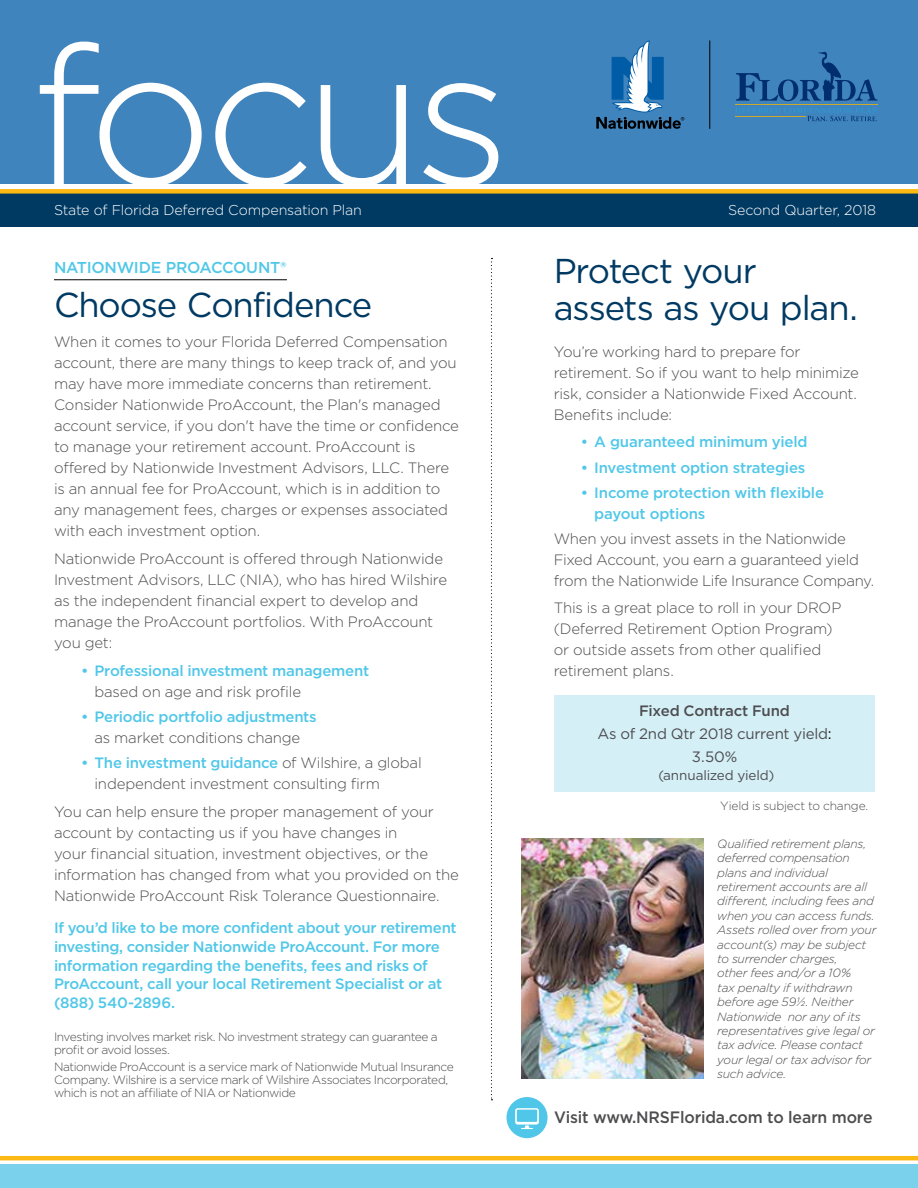
<style>
.page{position:relative;width:918px;height:1188px;background:#fff}
.page>*{position:absolute;margin:0;border:0;box-sizing:border-box;transform-origin:0 0}
.t1{font:300 195px "Gotham";letter-spacing:-.055em;color:#fff}
.t2{font:34.5px/37.5px "Gotham";letter-spacing:-.03em;color:#003a63}
.t3{font:500 16.5px "Gotham";letter-spacing:-.01em;color:#4d4d4f;scale:.96 1}
.t4{font:500 15.75px "Gotham";letter-spacing:-.025em;color:#50c7e8}
.t5{font:300 15px/21px "Gotham";letter-spacing:-.02em;color:#4d4d4f}
.t6{font:500 15px/18.8px "Gotham";letter-spacing:-.02em;color:#50c7e8}
.t7{font:15px/22.8px "Gotham";letter-spacing:-.015em;color:#4d4d4f;text-align:center}
.t8{font:300 14.25px "Gotham";letter-spacing:-.01em;color:#fff}
.t9{font:13.5px "Gotham";letter-spacing:-.01em;color:#4d4d4f}
.t10{font:italic 300 12px/14.4px "Gotham";letter-spacing:-.02em;color:#4d4d4f}
.t11{font:300 12px/12.9px "Gotham";letter-spacing:-.035em;color:#4d4d4f}
.t12{font:300 12px "Gotham";letter-spacing:-.015em;color:#4d4d4f}
.s1{font-weight:500;color:#50c7e8}
.s2{font-weight:500}
.s3{color:#000}
</style>
<div class="page">
<div style="left:0;top:0;width:918px;height:183px;background:#4084bd"></div>
<div style="left:0;top:1165px;width:918px;height:23px;background:#7ad1eb"></div>
<div style="left:0;top:190px;width:918px;height:37px;background:#003a63"></div>
<div style="left:0;top:189px;width:918px;height:5px;background:#fdb913"></div>
<hr style="left:0;top:1156px;width:918px;height:4px;background:#fdb913">
<svg style="left:596px;top:41px;width:88px;height:88px"></svg>
<hr style="left:709px;top:40px;width:1px;height:89px;background:#000">
<hr style="left:735px;top:104px;width:142px;height:1px;background:#cfa92b">
<svg style="left:735px;top:108px;width:142px;height:13px"></svg>
<svg style="left:736px;top:52px;width:142px;height:49px"></svg>
<div style="left:507px;top:1097px;width:41px;height:41px;background:#50c7e8;border-radius:50%"></div>
<svg style="left:515px;top:1108px;width:24px;height:17px"></svg>
<div style="left:517px;top:1110px;width:20px;height:12px;background:#50c7e8"></div>
<svg style="left:521px;top:1125px;width:12px;height:4px"></svg>
<hr style="left:54px;top:279px;width:233px;height:1px;background:#000">
<svg style="left:491px;top:258px;width:1px;height:842px"></svg>
<div style="left:554px;top:696px;width:321px;height:96px;background:#d5eff7"></div>
<img style="left:522px;top:838px;width:181px;height:241px">
<h1 class="t1" style="left:30px;top:-8px;width:482px">focus</h1>
<p class="t8" style="left:54px;top:201px;width:309px">State of Florida Deferred Compensation Plan</p>
<p class="t8" style="left:728px;top:201px;width:150px">Second Quarter, 2018</p>
<p class="t4" style="left:54px;top:257px;width:234px">NATIONWIDE PROACCOUNT®</p>
<h2 class="t2" style="left:54px;top:285px;width:320px">Choose Confidence</h2>
<p class="t5" style="left:54px;top:331px;width:407px">When it comes to your Florida Deferred Compensation account, there are many things to keep track of, and you may have more immediate concerns than retirement.<br>Consider Nationwide ProAccount, the Plan's managed account service, if you don't have the time or confidence to manage your retirement account. ProAccount is offered by Nationwide Investment Advisors, LLC. There is an annual fee for ProAccount, which is in addition to any management fees, charges or expenses associated with each investment option.</p>
<p class="t5" style="left:54px;top:548px;width:395px">Nationwide ProAccount is offered through Nationwide Investment Advisors, LLC (NIA), who has hired Wilshire as the independent financial expert to develop and manage the ProAccount portfolios. With ProAccount you get:</p>
<p class="t6" style="left:81px;top:661px;width:290px">• Professional investment management</p>
<p class="t5" style="left:95px;top:680px;width:208px">based on age and risk profile</p>
<p class="t6" style="left:81px;top:707px;width:237px">• Periodic portfolio adjustments</p>
<p class="t5" style="left:95px;top:727px;width:207px">as market conditions change</p>
<p class="t5" style="left:95px;top:752px;width:329px;text-indent:-14px"><span class="s1">• The investment guidance</span> of Wilshire, a global independent investment consulting firm</p>
<p class="t5" style="left:54px;top:801px;width:406px">You can help ensure the proper management of your account by contacting us if you have changes in<br>your financial situation, investment objectives, or the information has changed from what you provided on the Nationwide ProAccount Risk Tolerance Questionnaire.</p>
<p class="t6" style="left:54px;top:918px;width:404px">If you’d like to be more confident about your retirement investing, consider Nationwide ProAccount. For more information regarding the benefits, fees and risks of ProAccount, call your local Retirement Specialist or at (888) 540-2896.</p>
<p class="t11" style="left:54px;top:1030px;width:385px">Investing involves market risk. No investment strategy can guarantee a profit or avoid losses.</p>
<p class="t11" style="left:54px;top:1060px;width:401px">Nationwide ProAccount is a service mark of Nationwide Mutual Insurance<br>Company. Wilshire is a service mark of Wilshire Associates Incorporated, which is not an affiliate of NIA or Nationwide</p>
<h2 class="t2" style="left:554px;top:251px;width:306px">Protect your assets as you plan.</h2>
<p class="t5" style="left:554px;top:340px;width:307px">You’re working hard to prepare for retirement. So if you want to help minimize risk, consider a Nationwide Fixed Account.<br>Benefits include:</p>
<p class="t6" style="left:581px;top:432px;width:228px">• A guaranteed minimum yield</p>
<p class="t6" style="left:581px;top:458px;width:226px">• Investment option strategies</p>
<p class="t6" style="left:594px;top:482px;width:231px;line-height:21px;text-indent:-14px">• Income protection with flexible payout options</p>
<p class="t5" style="left:554px;top:528px;width:322px">When you invest assets in the Nationwide<br>Fixed Account, you earn a guaranteed yield from the Nationwide Life Insurance Company.</p>
<p class="t5" style="left:554px;top:596px;width:289px">This is a great place to roll in your DROP (Deferred Retirement Option Program) or outside assets from other qualified retirement plans.</p>
<p class="t7" style="left:597px;top:699px;width:236px"><span class="s2">Fixed Contract Fund<br></span>As of 2nd Qtr 2018 current yield<span class="s3">:<br></span>3.50%</p>
<p class="t9" style="left:658px;top:767px;width:117px">(annualized yield)</p>
<p class="t12" style="left:720px;top:798px;width:150px">Yield is subject to change.</p>
<p class="t10" style="left:717px;top:836px;width:161px">Qualified retirement plans, deferred compensation plans and individual retirement accounts are all different, including fees and when you can access funds.<br>Assets rolled over from your account(s) may be subject to surrender charges,<br>other fees and/or a 10%<br>tax penalty if withdrawn before age 59½. Neither<br>Nationwide nor any of its representatives give legal or tax advice. Please contact your legal or tax advisor for such advice.</p>
<p class="t3" style="left:554px;top:1107px;width:333px">Visit www.NRSFlorida.com to learn more</p>
</div>
